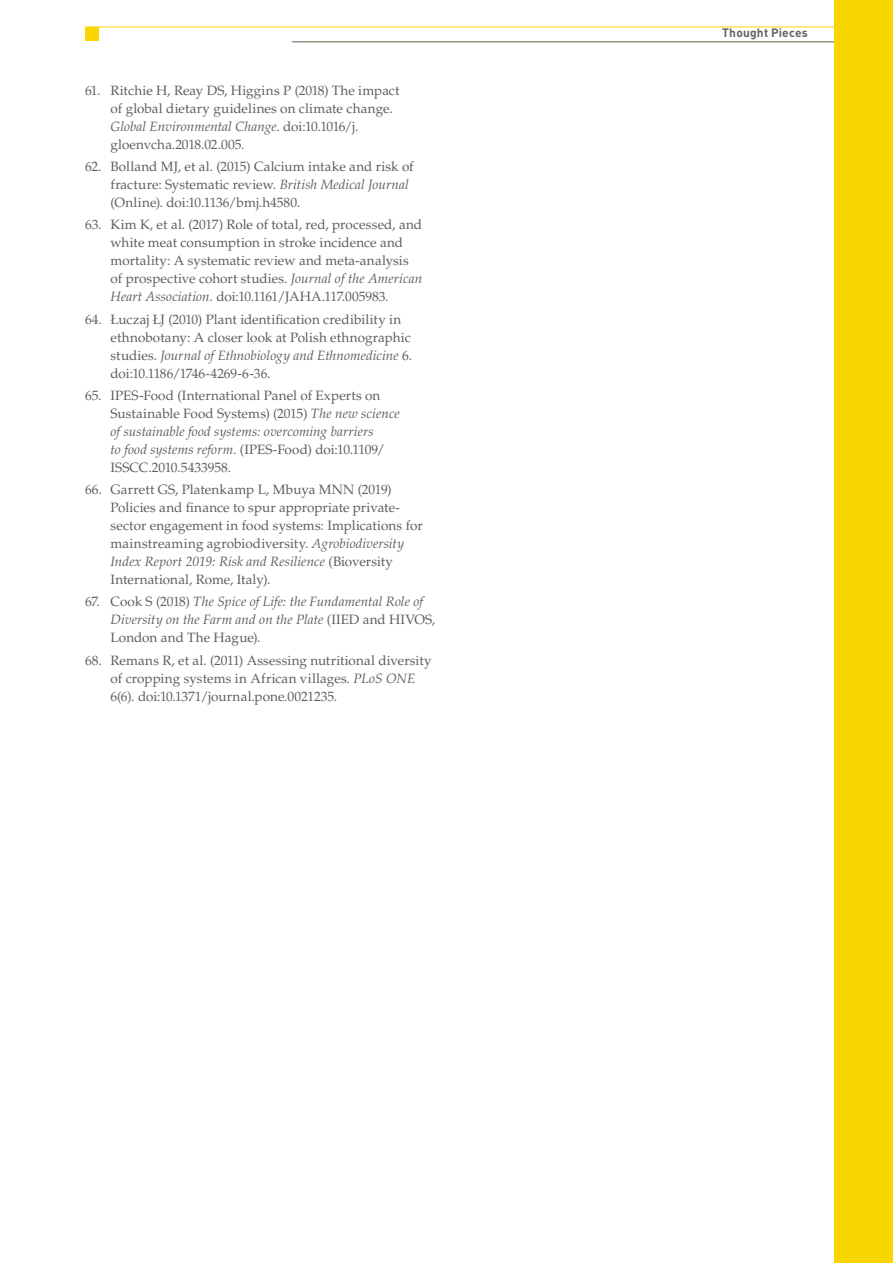
<style>
.page{position:relative;width:893px;height:1263px;background:#fff}
.page>*{position:absolute;margin:0;border:0;box-sizing:border-box;transform-origin:0 0}
.t1{font:13.5px/18px "Palatino LT Std";letter-spacing:.005em;color:#5f5e5e}
.t2{font:italic 13.5px/18px "Palatino LT Std";color:#5f5e5e}
.t3{font:700 12px "DIN";letter-spacing:.02em;color:#646363}
.s1{font-style:italic}
.s2{font-style:normal}
</style>
<div class="page">
<hr style="left:292px;top:41px;width:601px;height:1px;background:#60604d">
<hr style="left:85px;top:27px;width:808px;height:1px;background:#f9d600">
<div style="left:85px;top:27px;width:13px;height:14px;background:#f9d600"></div>
<div style="left:834px;top:0;width:59px;height:1263px;background:#f9d600"></div>
<p class="t1" style="left:111px;top:81px;width:290px;text-indent:-26px">61. Ritchie H, Reay DS, Higgins P (2018) The impact of global dietary guidelines on climate change.<br><span class="s1">Global Environmental Change</span>. doi:10.1016/j. gloenvcha.2018.02.005.</p>
<p class="t1" style="left:111px;top:158px;width:305px;text-indent:-26px">62. Bolland MJ, et al. (2015) Calcium intake and risk of fracture: Systematic review. <span class="s1">British Medical Journal </span>(Online). doi:10.1136/bmj.h4580.</p>
<p class="t1" style="left:111px;top:216px;width:313px;text-indent:-26px">63. Kim K, et al. (2017) Role of total, red, processed, and white meat consumption in stroke incidence and mortality: A systematic review and meta-analysis of prospective cohort studies. <span class="s1">Journal of the American Heart Association</span>. doi:10.1161/JAHA.117.005983.</p>
<p class="t1" style="left:111px;top:310px;width:303px;text-indent:-26px">64. Łuczaj ŁJ (2010) Plant identification credibility in ethnobotany: A closer look at Polish ethnographic studies. <span class="s1">Journal of Ethnobiology and Ethnomedicine</span> 6. doi:10.1186/1746-4269-6-36.</p>
<p class="t1" style="left:111px;top:386px;width:291px;text-indent:-26px">65. IPES-Food (International Panel of Experts on Sustainable Food Systems) (2015) <span class="s1">The new science of sustainable food systems: overcoming barriers<br>to food systems reform</span>. (IPES-Food) doi:10.1109/ ISSCC.2010.5433958.</p>
<p class="t1" style="left:111px;top:481px;width:314px;text-indent:-26px">66. Garrett GS, Platenkamp L, Mbuya MNN (2019)<br>Policies and finance to spur appropriate private&shy;sector engagement in food systems: Implications for mainstreaming agrobiodiversity. <span class="s1">Agrobiodiversity Index Report 2019: Risk and Resilience</span> (Bioversity International, Rome, Italy).</p>
<p class="t2" style="left:111px;top:593px;width:326px;text-indent:-26px"><span class="s2">67. Cook S (2018)</span> The Spice of Life: the Fundamental Role of<br>Diversity on the Farm and on the Plate <span class="s2">(IIED and HIVOS,<br>London and The Hague).</span></p>
<p class="t1" style="left:111px;top:651px;width:323px;text-indent:-26px">68. Remans R, et al. (2011) Assessing nutritional diversity of cropping systems in African villages. <span class="s1">PLoS ONE<br></span>6(6). doi:10.1371/journal.pone.0021235.</p>
<p class="t3" style="left:722px;top:25px;width:87px">Thought Pieces</p>
</div>
